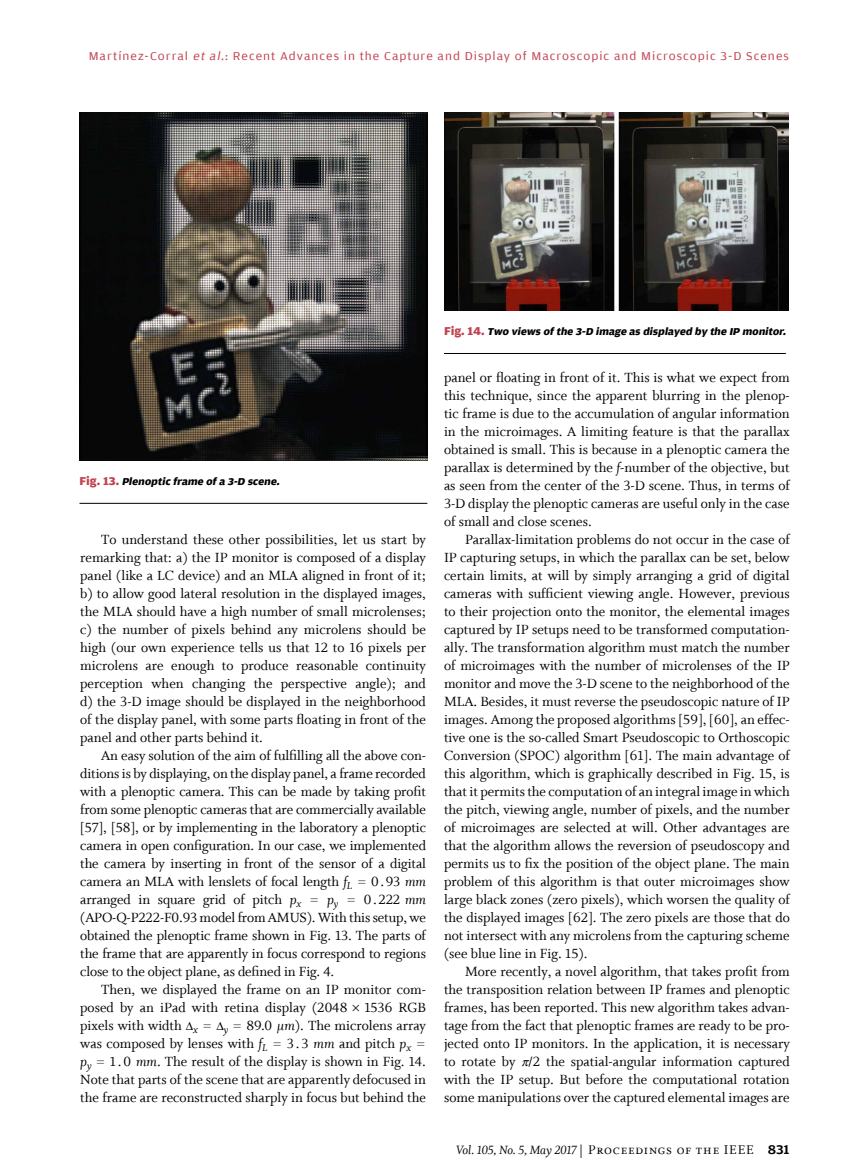
<style>
.page{position:relative;width:864px;height:1174px;background:#fff}
.page>*{position:absolute;margin:0;border:0;box-sizing:border-box;transform-origin:0 0}
.t1{font:15px/18px "Whitman Roman LF";color:#000;text-align:justify}
.t2{font:13.5px "Whitman Italic LF";letter-spacing:-.02em;color:#000}
.t3{font:12px "Amplitude Wide";letter-spacing:.085em;color:#c1424f}
.t4{font:italic 700 10.5px "Amplitude Wide";color:#000}
.s1{font-style:italic}
.s2{font-style:normal;font-size:12px;color:#c1424f}
.s3{font-family:"Whitman Italic LF"}
.s4{font-family:"Whitman Small Caps LF";font-size:14.25px}
.s5{font-family:"Amplitude Wide";font-weight:500}
</style>
<div class="page">
<hr style="left:80px;top:503px;width:347px;height:1px;background:#000">
<img style="left:79px;top:113px;width:348px;height:347px">
<hr style="left:444px;top:353px;width:342px;height:1px;background:#000">
<img style="left:444px;top:112px;width:345px;height:198px">
<p class="t3" style="left:89px;top:50px;width:702px">MartõÂnez-Corral <span class="s1">et al</span>.: Recent Advances in the Capture and Display of Macroscopic and Microscopic 3-D Scenes</p>
<p class="t4" style="left:80px;top:476px;width:203px"><span class="s2">F i g . 1 3 .</span> Plenoptic frame of a 3-D scene.</p>
<p class="t1" style="left:80px;top:530px;width:347px;text-indent:21px">To understand these other possibilities, let us start by remarking that: a) the IP monitor is composed of a display panel (like a LC device) and an MLA aligned in front of it; b) to allow good lateral resolution in the displayed images, the MLA should have a high number of small microlenses; c) the number of pixels behind any microlens should be high (our own experience tells us that 12 to 16 pixels per microlens are enough to produce reasonable continuity perception when changing the perspective angle); and d) the 3-D image should be displayed in the neighborhood of the display panel, with some parts floating in front of the panel and other parts behind it.</p>
<p class="t1" style="left:80px;top:746px;width:347px;text-indent:21px">An easy solution of the aim of fulfilling all the above con&shy;ditions is by displaying, on the display panel, a frame recorded with a plenoptic camera. This can be made by taking profit from some plenoptic cameras that are commercially available [57], [58], or by implementing in the laboratory a plenoptic camera in open configuration. In our case, we implemented the camera by inserting in front of the sensor of a digital camera an MLA with lenslets of focal length <span class="s3">f</span><sub>L</sub> = 0.93 <span class="s3">mm </span>arranged in square grid of pitch <span class="s3">p</span><sub>x</sub> = <span class="s3">p</span><sub>y</sub> = 0.222 <span class="s3">mm </span>(APO-Q-P222-F0.93 model from AMUS). With this setup, we obtained the plenoptic frame shown in Fig. 13. The parts of the frame that are apparently in focus correspond to regions close to the object plane, as defined in Fig. 4.</p>
<p class="t1" style="left:80px;top:980px;width:347px;text-indent:21px">Then, we displayed the frame on an IP monitor com&shy;posed by an iPad with retina display (2048 × 1536 RGB pixels with width <sub>x</sub> = <sub>y</sub> = 89.0 <span class="s3">μm</span>). The microlens array was composed by lenses with <span class="s3">f</span><sub>L</sub> = 3 . 3 <span class="s3">mm</span> and pitch <span class="s3">p</span><sub>x</sub> = <span class="s3">p</span><sub>y</sub> = 1 .0 <span class="s3">mm</span>. The result of the display is shown in Fig. 14.<br>Note that parts of the scene that are apparently defocused in the frame are reconstructed sharply in focus but behind the</p>
<p class="t4" style="left:444px;top:326px;width:345px"><span class="s2">F i g . 1 4 .</span> Two views of the 3-D image as displayed by the IP monitor.</p>
<p class="t1" style="left:444px;top:368px;width:347px">panel or floating in front of it. This is what we expect from this technique, since the apparent blurring in the plenop&shy;tic frame is due to the accumulation of angular information in the microimages. A limiting feature is that the parallax obtained is small. This is because in a plenoptic camera the parallax is determined by the <span class="s3">f</span>-number of the objective, but as seen from the center of the 3-D scene. Thus, in terms of 3-D display the plenoptic cameras are useful only in the case of small and close scenes.</p>
<p class="t1" style="left:444px;top:530px;width:347px;text-indent:21px">Parallax-limitation problems do not occur in the case of IP capturing setups, in which the parallax can be set, below certain limits, at will by simply arranging a grid of digital cameras with sufficient viewing angle. However, previous to their projection onto the monitor, the elemental images captured by IP setups need to be transformed computation&shy;ally. The transformation algorithm must match the number of microimages with the number of microlenses of the IP monitor and move the 3-D scene to the neighborhood of the MLA. Besides, it must reverse the pseudoscopic nature of IP images. Among the proposed algorithms [59], [60], an effec&shy;tive one is the so-called Smart Pseudoscopic to Orthoscopic Conversion (SPOC) algorithm [61]. The main advantage of this algorithm, which is graphically described in Fig. 15, is that it permits the computation of an integral image in which the pitch, viewing angle, number of pixels, and the number of microimages are selected at will. Other advantages are that the algorithm allows the reversion of pseudoscopy and permits us to fix the position of the object plane. The main problem of this algorithm is that outer microimages show large black zones (zero pixels), which worsen the quality of the displayed images [62]. The zero pixels are those that do not intersect with any microlens from the capturing scheme (see blue line in Fig. 15).</p>
<p class="t1" style="left:444px;top:962px;width:347px;text-indent:21px">More recently, a novel algorithm, that takes profit from the transposition relation between IP frames and plenoptic frames, has been reported. This new algorithm takes advan&shy;tage from the fact that plenoptic frames are ready to be pro&shy;jected onto IP monitors. In the application, it is necessary to rotate by /2 the spatial-angular information captured with the IP setup. But before the computational rotation some manipulations over the captured elemental images are</p>
<p class="t2" style="left:456px;top:1142px;width:335px">Vol. 105, No. 5, May 2017 | <span class="s4">Proceedings of the IEEE</span> <span class="s5">831</span></p>
</div>
